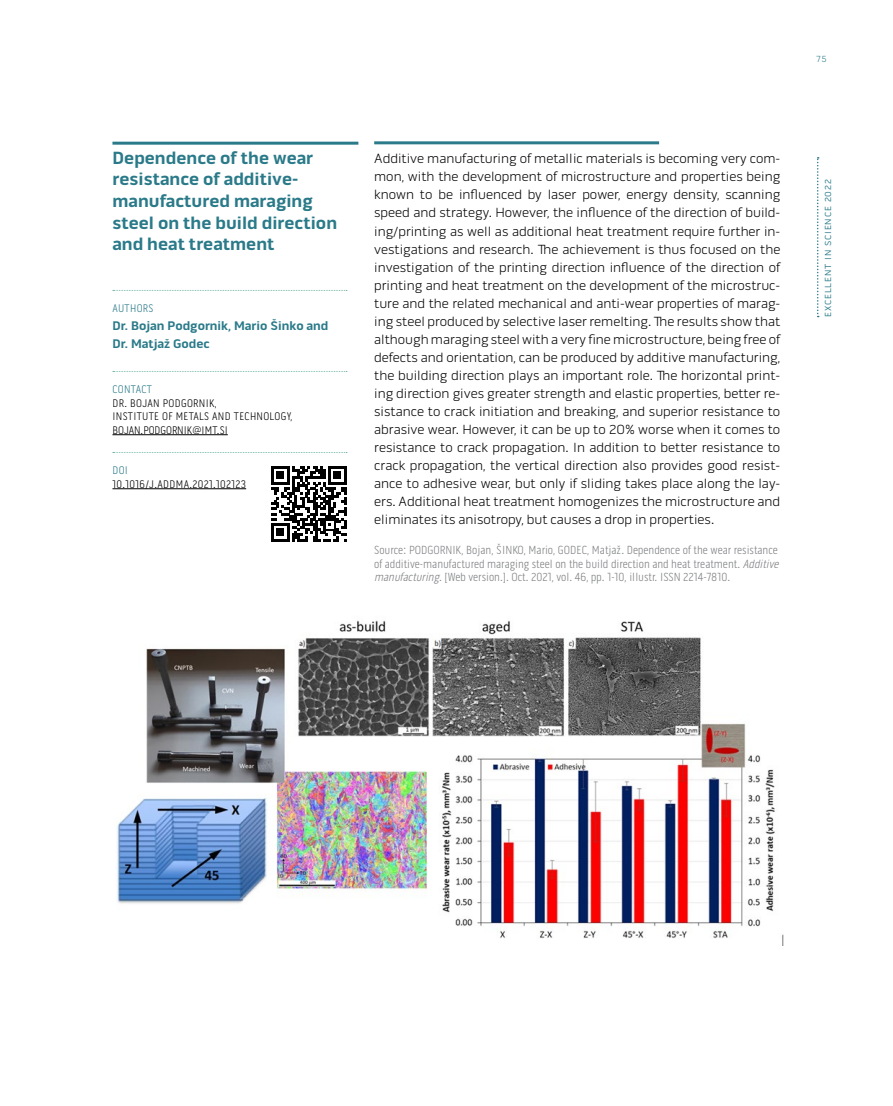
<style>
.page{position:relative;width:893px;height:1106px;background:#fff}
.page>*{position:absolute;margin:0;border:0;box-sizing:border-box;transform-origin:0 0}
.t1{font:700 18px/21.6px "Bose Gothic";color:#2a7a89}
.t2{font:300 13.5px/18px "Bose Gothic";color:#000;text-align:justify}
.t3{font:700 12.75px/18px "Bose Gothic";color:#2a7a89}
.t4{font:300 12px/13.5px "Pill Gothic 300 mg";color:#808285}
.t5{font:300 11.25px/13.5px "Pill Gothic 300 mg";letter-spacing:.03em;color:#000}
.t6{font:300 11.25px "Pill Gothic 300 mg";letter-spacing:.03em;color:#2a7a89}
.t7{font:9px "Bose Gothic";letter-spacing:.1em;color:#2a7a89}
.t8{font:300 9px "Bose Gothic";color:#2a7a89}
.s1{font-style:italic}
</style>
<div class="page">
<svg style="left:817px;top:157px;width:2px;height:160px"></svg>
<hr style="left:374px;top:141px;width:285px;height:3px;background:#2a7a89">
<img style="left:116px;top:620px;width:668px;height:325px">
<hr style="left:112px;top:142px;width:246px;height:3px;background:#2a7a89">
<svg style="left:113px;top:290px;width:234px;height:1px"></svg>
<svg style="left:113px;top:371px;width:234px;height:1px"></svg>
<hr style="left:112px;top:434px;width:116px;height:1px;background:#000">
<svg style="left:113px;top:452px;width:234px;height:1px"></svg>
<hr style="left:112px;top:488px;width:134px;height:1px;background:#000">
<svg style="left:271px;top:466px;width:75px;height:75px"></svg>
<h1 class="t1" style="left:112px;top:147px;width:226px">Dependence of the wear resistance of additive‑ manufactured maraging steel on the build direction and heat treatment</h1>
<p class="t6" style="left:112px;top:302px;width:42px">AUTHORS</p>
<p class="t3" style="left:112px;top:317px;width:217px">Dr. Bojan Podgornik, Mario Šinko and<br>Dr. Matjaž Godec</p>
<p class="t6" style="left:112px;top:383px;width:41px">CONTACT</p>
<p class="t5" style="left:112px;top:396px;width:182px">DR. BOJAN PODGORNIK,<br>INSTITUTE OF METALS AND TECHNOLOGY,<br>BOJAN.PODGORNIK@IMT.SI</p>
<p class="t6" style="left:112px;top:464px;width:17px">DOI</p>
<p class="t5" style="left:112px;top:477px;width:135px">10.1016/J.ADDMA.2021.102123</p>
<p class="t8" style="left:816px;top:54px;width:12px">75</p>
<p class="t2" style="left:374px;top:150px;width:408px">Additive manufacturing of metallic materials is becoming very com‑ mon, with the development of microstructure and properties being known to be influenced by laser power, energy density, scanning speed and strategy. However, the influence of the direction of build‑ ing/printing as well as additional heat treatment require further in‑ vestigations and research. The achievement is thus focused on the investigation of the printing direction influence of the direction of printing and heat treatment on the development of the microstruc‑ ture and the related mechanical and anti‑wear properties of marag‑ ing steel produced by selective laser remelting. The results show that although maraging steel with a very fine microstructure, being free of defects and orientation, can be produced by additive manufacturing, the building direction plays an important role. The horizontal print‑ ing direction gives greater strength and elastic properties, better re‑ sistance to crack initiation and breaking, and superior resistance to abrasive wear. However, it can be up to 20% worse when it comes to resistance to crack propagation. In addition to better resistance to crack propagation, the vertical direction also provides good resist‑ ance to adhesive wear, but only if sliding takes place along the lay‑ ers. Additional heat treatment homogenizes the microstructure and eliminates its anisotropy, but causes a drop in properties.</p>
<p class="t4" style="left:374px;top:543px;width:409px">Source: PODGORNIK, Bojan, ŠINKO, Mario, GODEC, Matjaž. Dependence of the wear resistance of additive‑manufactured maraging steel on the build direction and heat treatment. <span class="s1">Additive manufacturing</span>. [Web version.]. Oct. 2021, vol. 46, pp. 1‑10, illustr. ISSN 2214‑7810.</p>
<p class="t7" style="left:823px;top:317px;width:140px;rotate:-90deg">EXCELLENT IN SCIENCE 2022</p>
</div>
